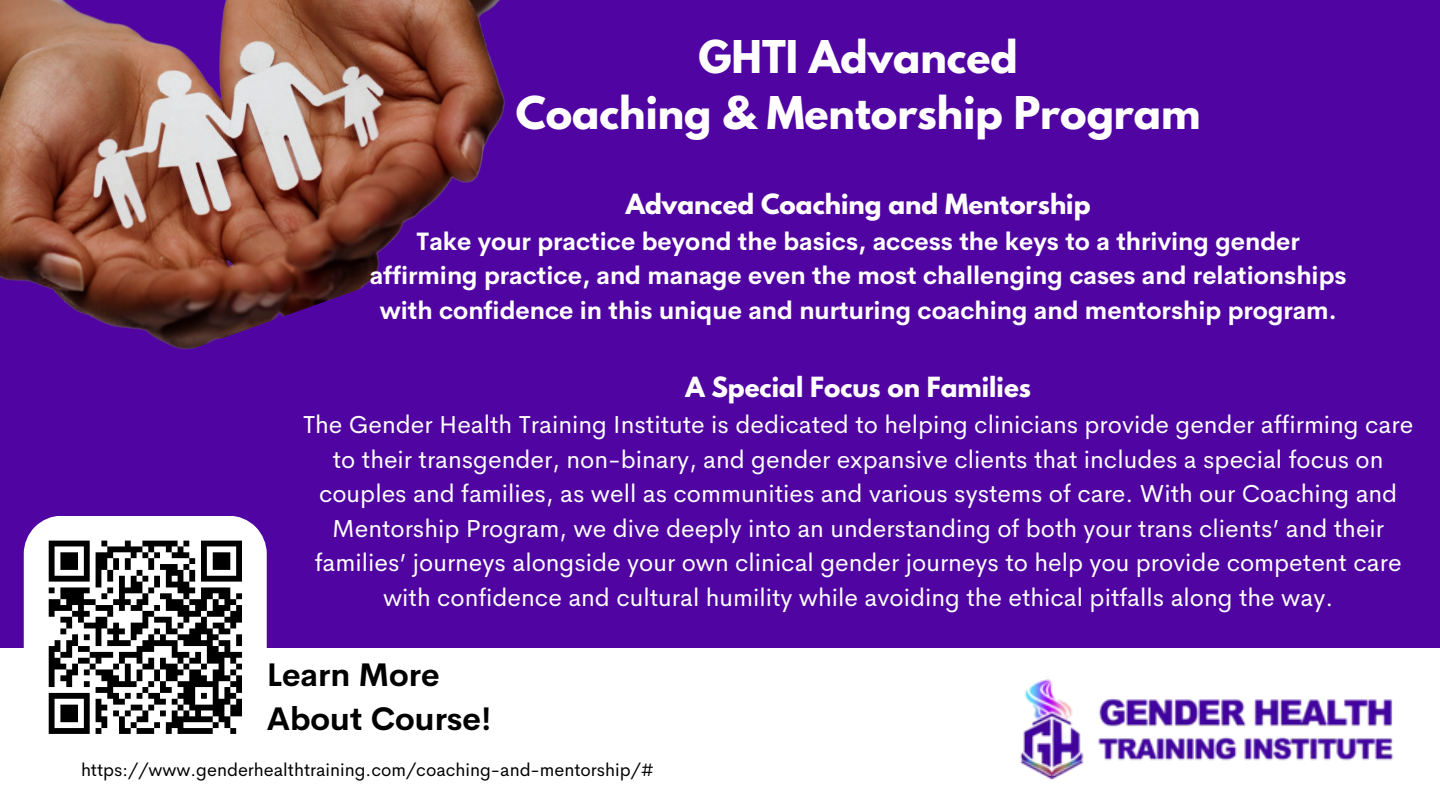
<style>
.page{position:relative;width:1440px;height:810px;background:#5004a1}
.page>*{position:absolute;margin:0;border:0;box-sizing:border-box;transform-origin:0 0}
.t1{font:700 40px/55.5px "League Spartan";color:#fff;text-align:center}
.t2{font:700 32px/44.2px "Cerebri Sans";color:#000}
.t3{font:24.6px/34.8px "Cerebri Sans";color:#fff;text-align:center}
.t4{font:700 24.6px/35px "Cerebri Sans";color:#fff;text-align:center}
.t5{font:18px "Cerebri Sans";color:#000}
.s1{font-family:"League Spartan"}
.s2{font-family:"League Spartan";font-weight:700}
</style>
<div class="page">
<div style="left:0;top:648px;width:1440px;height:162px;background:#fff"></div>
<img style="left:1020px;top:679px;width:374px;height:101px">
<svg style="left:24px;top:516px;width:243px;height:132px;fill:#fff"></svg>
<div style="left:37px;top:529px;width:217px;height:217px;background:#fff"></div>
<svg style="left:48px;top:540px;width:194px;height:194px"></svg>
<img style="left:0;top:0;width:505px;height:350px">
<h4 class="t1" style="left:516px;top:35px;width:686px">GHTI Advanced<br>Coaching &amp; Mentorship Program</h4>
<h3 class="t4" style="left:370px;top:188px;width:978px"><span class="s1">Advanced Coaching and Mentorship<br></span>Take your practice beyond the basics, access the keys to a thriving gender affirming practice, and manage even the most challenging cases and relationships with confidence in this unique and nurturing coaching and mentorship program.</h3>
<p class="t3" style="left:303px;top:371px;width:1112px"><span class="s2">A Special Focus on Families<br></span>The Gender Health Training Institute is dedicated to helping clinicians provide gender affirming care to their transgender, non-binary, and gender expansive clients that includes a special focus on couples and families, as well as communities and various systems of care. With our Coaching and Mentorship Program, we dive deeply into an understanding of both your trans clients’ and their families’ journeys alongside your own clinical gender journeys to help you provide competent care with confidence and cultural humility while avoiding the ethical pitfalls along the way.</p>
<p class="t2" style="left:267px;top:653px;width:226px">Learn More<br>About Course!</p>
<h2 class="t5" style="left:81px;top:758px;width:575px">https://www.genderhealthtraining.com/coaching-and-mentorship/#</h2>
</div>
